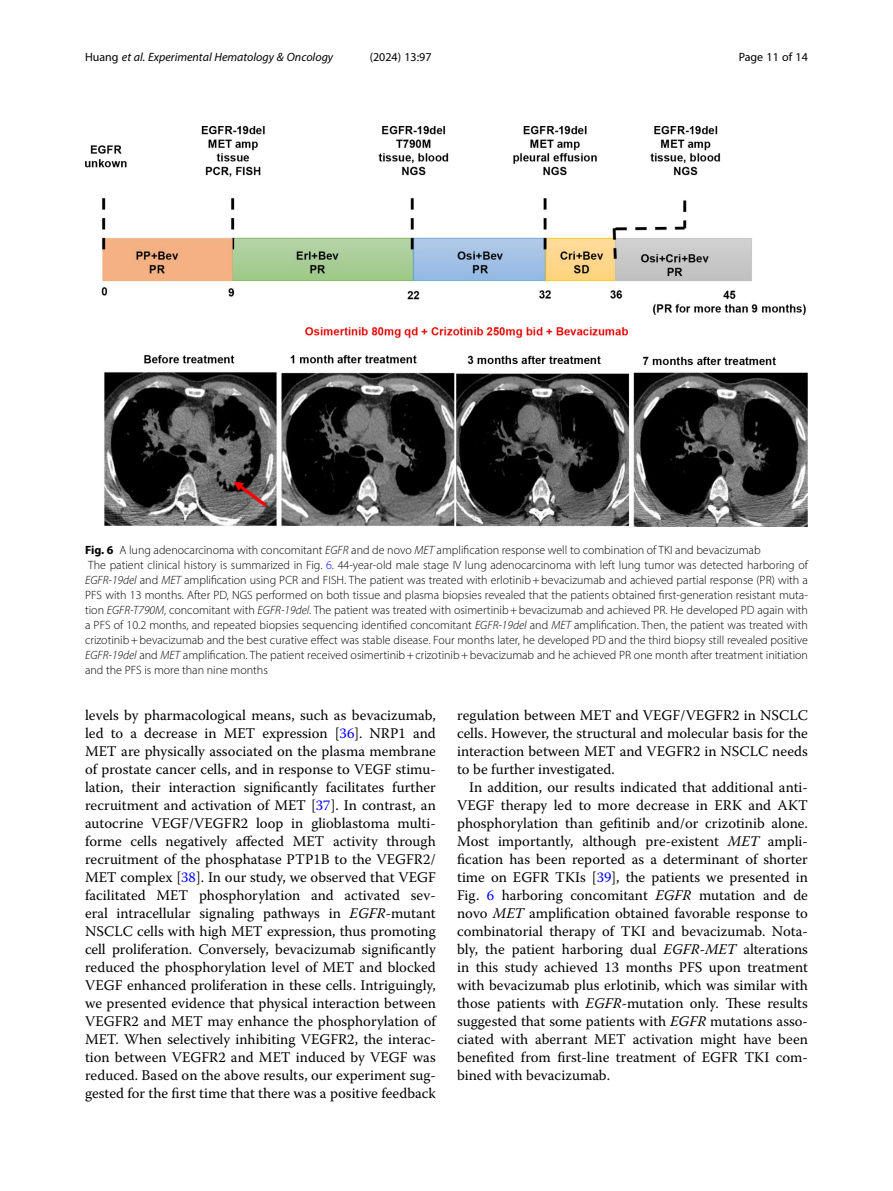
<style>
.page{position:relative;width:893px;height:1191px;background:#fff}
.page>*{position:absolute;margin:0;border:0;box-sizing:border-box;transform-origin:0 0}
.Body_Text_Indent{font:14.7px/18px "Warnock Pro";color:#000;text-align:justify}
.Figure_Caption{font:300 12px/15px "Myriad Pro";color:#000;text-align:justify}
.t1{font:italic 12px "Myriad Pro";color:#000}
.t2{font:12px "Myriad Pro";color:#000}
.s1{font-style:normal}
.s2{font-weight:700}
.s3{font-style:italic}
.s4{color:#00f}
</style>
<div class="page">
<img style="left:85px;top:126px;width:723px;height:400px">
<p class="t1" style="left:85px;top:50px;width:250px"><span class="s1">Huang</span> et al. Experimental Hematology &amp; Oncology</p>
<p class="t2" style="left:370px;top:50px;width:63px">(2024) 13:97</p>
<p class="t2" style="left:739px;top:50px;width:71px">Page 11 of 14</p>
<p class="Figure_Caption" style="left:85px;top:542px;width:677px"><span class="s2">Fig. 6</span> A lung adenocarcinoma with concomitant <span class="s3">EGFR</span> and de novo <span class="s3">MET</span> amplification response well to combination of TKI and bevacizumab</p>
<p class="Figure_Caption" style="left:85px;top:557px;width:724px">The patient clinical history is summarized in Fig. <span class="s4">6</span>. 44-year-old male stage IV lung adenocarcinoma with left lung tumor was detected harboring of <span class="s3">EGFR-19del</span> and <span class="s3">MET</span> amplification using PCR and FISH. The patient was treated with erlotinib+bevacizumab and achieved partial response (PR) with a PFS with 13 months. After PD, NGS performed on both tissue and plasma biopsies revealed that the patients obtained first-generation resistant muta&shy;tion <span class="s3">EGFR-T790M</span>, concomitant with <span class="s3">EGFR-19del</span>. The patient was treated with osimertinib+bevacizumab and achieved PR. He developed PD again with a PFS of 10.2 months, and repeated biopsies sequencing identified concomitant <span class="s3">EGFR-19del</span> and <span class="s3">MET</span> amplification. Then, the patient was treated with crizotinib+bevacizumab and the best curative effect was stable disease. Four months later, he developed PD and the third biopsy still revealed positive <span class="s3">EGFR-19del</span> and <span class="s3">MET</span> amplification. The patient received osimertinib+crizotinib+bevacizumab and he achieved PR one month after treatment initiation and the PFS is more than nine months</p>
<p class="Body_Text_Indent" style="left:85px;top:706px;width:352px">levels by pharmacological means, such as bevacizumab, led to a decrease in MET expression [<span class="s4">36</span>]. NRP1 and MET are physically associated on the plasma membrane of prostate cancer cells, and in response to VEGF stimu&shy;lation, their interaction significantly facilitates further recruitment and activation of MET [<span class="s4">37</span>]. In contrast, an autocrine VEGF/VEGFR2 loop in glioblastoma multi&shy;forme cells negatively affected MET activity through recruitment of the phosphatase PTP1B to the VEGFR2/ MET complex [<span class="s4">38</span>]. In our study, we observed that VEGF facilitated MET phosphorylation and activated sev&shy;eral intracellular signaling pathways in <span class="s3">EGFR</span>-mutant NSCLC cells with high MET expression, thus promoting cell proliferation. Conversely, bevacizumab significantly reduced the phosphorylation level of MET and blocked VEGF enhanced proliferation in these cells. Intriguingly, we presented evidence that physical interaction between VEGFR2 and MET may enhance the phosphorylation of MET. When selectively inhibiting VEGFR2, the interac&shy;tion between VEGFR2 and MET induced by VEGF was reduced. Based on the above results, our experiment sug&shy;gested for the first time that there was a positive feedback</p>
<p class="Body_Text_Indent" style="left:457px;top:706px;width:352px">regulation between MET and VEGF/VEGFR2 in NSCLC cells. However, the structural and molecular basis for the interaction between MET and VEGFR2 in NSCLC needs to be further investigated.</p>
<p class="Body_Text_Indent" style="left:457px;top:778px;width:352px;text-indent:12px">In addition, our results indicated that additional anti-VEGF therapy led to more decrease in ERK and AKT phosphorylation than gefitinib and/or crizotinib alone.<br>Most importantly, although pre-existent <span class="s3">MET</span> ampli&shy;fication has been reported as a determinant of shorter time on EGFR TKIs [<span class="s4">39</span>], the patients we presented in Fig. <span class="s4">6</span> harboring concomitant <span class="s3">EGFR</span> mutation and de novo <span class="s3">MET</span> amplification obtained favorable response to combinatorial therapy of TKI and bevacizumab. Nota&shy;bly, the patient harboring dual <span class="s3">EGFR</span>-<span class="s3">MET</span> alterations in this study achieved 13 months PFS upon treatment with bevacizumab plus erlotinib, which was similar with those patients with <span class="s3">EGFR</span>-mutation only. These results suggested that some patients with <span class="s3">EGFR</span> mutations asso&shy;ciated with aberrant MET activation might have been benefited from first-line treatment of EGFR TKI com&shy;bined with bevacizumab.</p>
</div>
